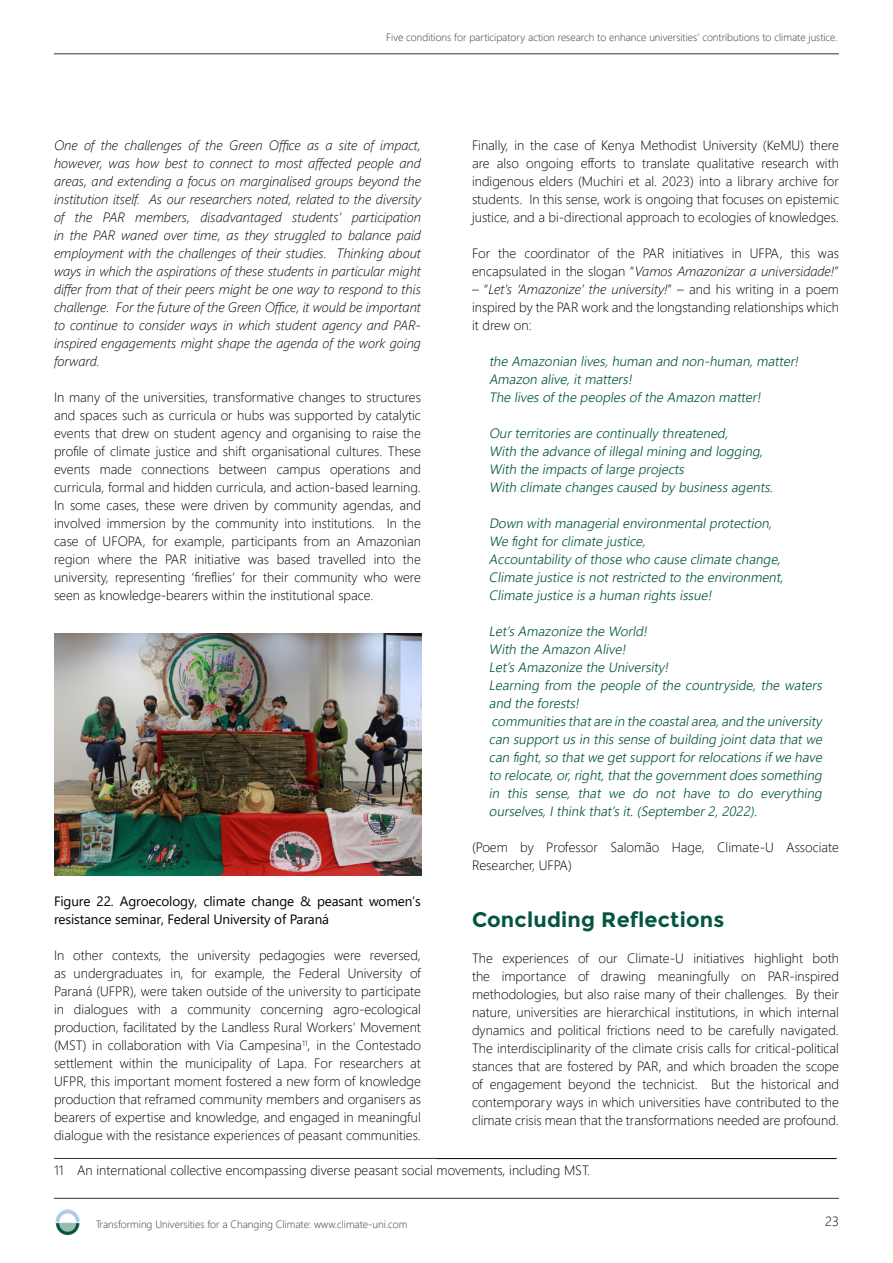
<style>
.page{position:relative;width:893px;height:1263px;background:#fff}
.page>*{position:absolute;margin:0;border:0;box-sizing:border-box;transform-origin:0 0}
.t1{font:700 21px "Montserrat";letter-spacing:.01em;color:#035540}
.t2{font:300 13.5px/18px "Segoe UI";color:#000;text-align:justify}
.t3{font:italic 300 13.5px/18px "Segoe UI";color:#035540}
.t4{font:italic 300 13.5px/18px "Segoe UI";color:#000;text-align:justify}
.t5{font:13.5px/18px "Segoe UI";letter-spacing:-.01em;color:#000}
.t6{font:300 10.5px "Segoe UI";color:#353433}
.s1{font-style:italic}
</style>
<div class="page">
<img style="left:55px;top:1209px;width:25px;height:26px">
<hr style="left:54px;top:54px;width:785px;height:1px;background:#353433">
<hr style="left:54px;top:1198px;width:785px;height:1px;background:#353433">
<hr style="left:54px;top:1158px;width:383px;height:1px;background:#353433">
<img style="left:54px;top:634px;width:367px;height:241px">
<hr style="left:436px;top:1158px;width:401px;height:1px;background:#000">
<p class="t6" style="left:386px;top:27px;width:453px">Five conditions for participatory action research to enhance universities’ contributions to climate justice.</p>
<p class="t4" style="left:54px;top:134px;width:368px">One of the challenges of the Green Office as a site of impact, however, was how best to connect to most affected people and areas, and extending a focus on marginalised groups beyond the institution itself. As our researchers noted, related to the diversity of the PAR members, disadvantaged students’ participation in the PAR waned over time, as they struggled to balance paid employment with the challenges of their studies. Thinking about ways in which the aspirations of these students in particular might differ from that of their peers might be one way to respond to this challenge. For the future of the Green Office, it would be important to continue to consider ways in which student agency and PAR&shy;inspired engagements might shape the agenda of the work going forward.</p>
<p class="t2" style="left:54px;top:387px;width:368px">In many of the universities, transformative changes to structures and spaces such as curricula or hubs was supported by catalytic events that drew on student agency and organising to raise the profile of climate justice and shift organisational cultures. These events made connections between campus operations and curricula, formal and hidden curricula, and action-based learning.<br>In some cases, these were driven by community agendas, and involved immersion by the community into institutions. In the case of UFOPA, for example, participants from an Amazonian region where the PAR initiative was based travelled into the university, representing ‘fireflies’ for their community who were seen as knowledge-bearers within the institutional space.</p>
<p class="t2" style="left:472px;top:135px;width:368px">Finally, in the case of Kenya Methodist University (KeMU) there are also ongoing efforts to translate qualitative research with indigenous elders (Muchiri et al. 2023) into a library archive for students. In this sense, work is ongoing that focuses on epistemic justice, and a bi-directional approach to ecologies of knowledges.</p>
<p class="t2" style="left:472px;top:243px;width:368px">For the coordinator of the PAR initiatives in UFPA, this was encapsulated in the slogan “<span class="s1">Vamos Amazonizar a universidade!</span>”</p>
<p class="t2" style="left:472px;top:279px;width:368px">– “<span class="s1">Let’s ‘Amazonize’ the university!</span>” – and his writing in a poem inspired by the PAR work and the longstanding relationships which it drew on:</p>
<p class="t3" style="left:489px;top:351px;width:314px">the Amazonian lives,human and non-human,matter!<br>Amazon alive,itmatters!<br>The livesofthe peoplesofthe Amazon matter!</p>
<p class="t3" style="left:489px;top:423px;width:289px">Ourterritoriesare continuallythreatened,<br>With the advance ofillegalmining and logging, With the impactsoflarge projects<br>With climate changescaused bybusinessagents.</p>
<p class="t3" style="left:489px;top:513px;width:299px">Down with managerialenvironmentalprotection, We fightforclimate justice, Accountabilityofthose who cause climate change, Climate justice isnotrestricted to the environment, Climate justice isa human rightsissue!</p>
<p class="t3" style="left:489px;top:621px;width:338px">Let’sAmazonize the World!<br>With the Amazon Alive!<br>Let’sAmazonize the University!<br>Learning from the people of the countryside, the waters and the forests!<br>communitiesthatare in the coastalarea,and the university can supportusin thissense ofbuilding jointdata thatwe can fight,so thatwe getsupportforrelocationsifwe have to relocate,or,right,thatthe governmentdoessomething in this sense, that we do not have to do everything ourselves,Ithinkthat’sit.(September2,2022).</p>
<p class="t2" style="left:472px;top:837px;width:368px">(Poem by Professor Salomão Hage, Climate-U Associate<br>Researcher, UFPA)</p>
<h1 class="t1" style="left:472px;top:907px;width:254px">Concluding Reflections</h1>
<p class="t2" style="left:472px;top:948px;width:368px">The experiences of our Climate-U initiatives highlight both the importance of drawing meaningfully on PAR-inspired methodologies, but also raise many of their challenges. By their nature, universities are hierarchical institutions, in which internal dynamics and political frictions need to be carefully navigated.<br>The interdisciplinarity of the climate crisis calls for critical-political stances that are fostered by PAR, and which broaden the scope of engagement beyond the technicist. But the historical and contemporary ways in which universities have contributed to the climate crisis mean that the transformations needed are profound.</p>
<p class="t5" style="left:54px;top:891px;width:368px">Figure 22. Agroecology, climate change &amp; peasant women’s resistance seminar, Federal University of Paraná</p>
<p class="t2" style="left:54px;top:945px;width:368px">In other contexts, the university pedagogies were reversed, as undergraduates in, for example, the Federal University of Paraná (UFPR), were taken outside of the university to participate in dialogues with a community concerning agro-ecological production, facilitated by the Landless Rural Workers’ Movement (MST) in collaboration with Via Campesina<sup>11</sup>, in the Contestado settlement within the municipality of Lapa. For researchers at UFPR, this important moment fostered a new form of knowledge production that reframed community members and organisers as bearers of expertise and knowledge, and engaged in meaningful dialogue with the resistance experiences of peasant communities.</p>
<p class="t2" style="left:54px;top:1159px;width:538px">11 An international collective encompassing diverse peasant social movements, including MST.</p>
<p class="t6" style="left:96px;top:1214px;width:313px">Transforming Universities for a Changing Climate: www.climate-uni.com</p>
<p class="t2" style="left:825px;top:1211px;width:15px">23</p>
</div>
